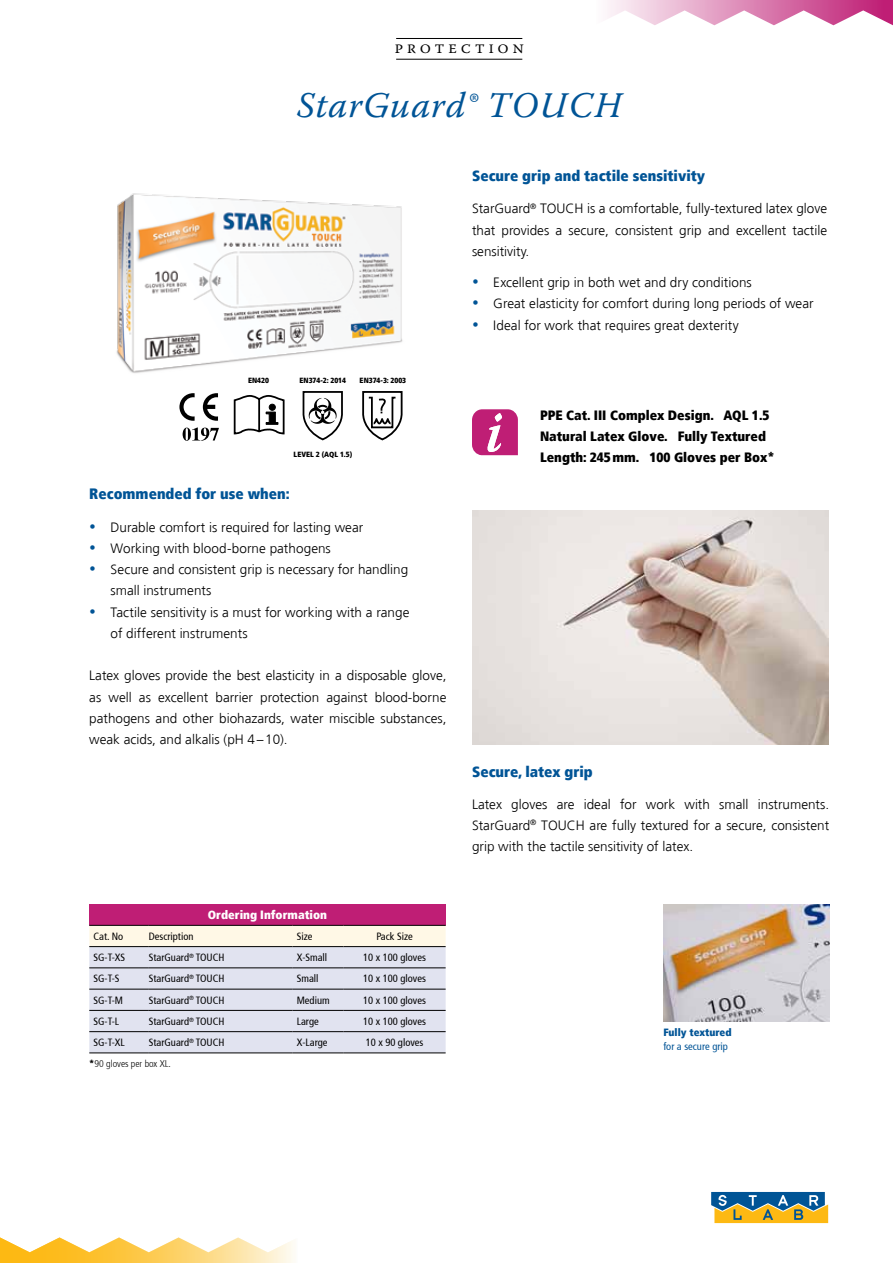
<style>
.page{position:relative;width:893px;height:1263px;background:#fff}
.page>*{position:absolute;margin:0;border:0;box-sizing:border-box;transform-origin:0 0}
.t1{font:italic 36px "Warnock Pro";letter-spacing:.025em;color:#005496}
.t2{font:300 18px "Warnock Pro";color:#000}
.t3{font:900 condensed 15px "Frutiger";color:#005496}
.t4{font:300 13.5px/21.3px "Frutiger";color:#000;text-align:justify}
.t5{font:900 condensed 13.5px/21.3px "Frutiger";color:#000}
.t6{font:900 condensed 12px "Frutiger";color:#fff}
.t7{font:condensed 10.5px "Frutiger";color:#000}
.t8{font:condensed 10.5px "Frutiger";color:#005496}
.t9{font:900 condensed 10.5px "Frutiger";color:#005496}
.t10{font:300 condensed 9.75px "Frutiger";color:#000}
.t11{font:900 condensed 7.5px "Frutiger";color:#000}
.s1{font-weight:900}
</style>
<div class="page">
<svg style="left:711px;top:1192px;width:118px;height:31px;background:#88926b"></svg>
<svg style="left:607px;top:0;width:286px;height:26px"></svg>
<hr style="left:396px;top:38px;width:126px;height:1px;background:#000">
<hr style="left:396px;top:59px;width:126px;height:1px;background:#000">
<img style="left:472px;top:510px;width:356px;height:234px">
<img style="left:663px;top:905px;width:166px;height:117px">
<div style="left:89px;top:904px;width:357px;height:21px;background:#bf1e75"></div>
<svg style="left:89px;top:926px;width:357px;height:127px;background:#e2e3eb"></svg>
<hr style="left:149px;top:925px;width:144px;height:1px;background:#000">
<hr style="left:293px;top:925px;width:51px;height:1px;background:#000">
<hr style="left:344px;top:925px;width:102px;height:1px;background:#000">
<hr style="left:149px;top:946px;width:144px;height:1px;background:#000">
<hr style="left:293px;top:946px;width:51px;height:1px;background:#000">
<hr style="left:344px;top:946px;width:102px;height:1px;background:#000">
<hr style="left:149px;top:967px;width:144px;height:1px;background:#000">
<hr style="left:293px;top:967px;width:51px;height:1px;background:#000">
<hr style="left:344px;top:967px;width:102px;height:1px;background:#000">
<hr style="left:149px;top:989px;width:144px;height:1px;background:#000">
<hr style="left:293px;top:989px;width:51px;height:1px;background:#000">
<hr style="left:344px;top:989px;width:102px;height:1px;background:#000">
<hr style="left:149px;top:1010px;width:144px;height:1px;background:#000">
<hr style="left:293px;top:1010px;width:51px;height:1px;background:#000">
<hr style="left:344px;top:1010px;width:102px;height:1px;background:#000">
<hr style="left:149px;top:1031px;width:144px;height:1px;background:#000">
<hr style="left:293px;top:1031px;width:51px;height:1px;background:#000">
<hr style="left:344px;top:1031px;width:102px;height:1px;background:#000">
<hr style="left:149px;top:1053px;width:144px;height:1px;background:#000">
<hr style="left:293px;top:1053px;width:51px;height:1px;background:#000">
<hr style="left:344px;top:1053px;width:102px;height:1px;background:#000">
<hr style="left:89px;top:925px;width:60px;height:1px;background:#000">
<hr style="left:89px;top:946px;width:60px;height:1px;background:#000">
<hr style="left:89px;top:967px;width:60px;height:1px;background:#000">
<hr style="left:89px;top:989px;width:60px;height:1px;background:#000">
<hr style="left:89px;top:1010px;width:60px;height:1px;background:#000">
<hr style="left:89px;top:1031px;width:60px;height:1px;background:#000">
<hr style="left:89px;top:1053px;width:60px;height:1px;background:#000">
<img style="left:116px;top:193px;width:287px;height:203px">
<svg style="left:233px;top:396px;width:52px;height:39px"></svg>
<div style="left:269px;top:404px;width:7px;height:7px;border:1px solid #000;border-radius:50%"></div>
<svg style="left:302px;top:390px;width:42px;height:51px"></svg>
<svg style="left:203px;top:393px;width:15px;height:28px"></svg>
<svg style="left:179px;top:393px;width:16px;height:28px"></svg>
<svg style="left:183px;top:427px;width:36px;height:14px"></svg>
<svg style="left:361px;top:390px;width:42px;height:51px"></svg>
<svg style="left:472px;top:409px;width:46px;height:46px;background:#c9418a"></svg>
<svg style="left:0;top:1237px;width:293px;height:26px"></svg>
<h2 class="t2" style="left:394px;top:36px;width:14px">protection</h2>
<h1 class="t1" style="left:297px;top:83px;width:326px">StarGuard® Touch</h1>
<p class="t11" style="left:248px;top:375px;width:22px">EN420</p>
<p class="t11" style="left:300px;top:375px;width:48px">EN374-2: 2014</p>
<p class="t11" style="left:360px;top:375px;width:48px">EN374-3: 2003</p>
<p class="t11" style="left:294px;top:450px;width:60px">LEVEL 2 (AQL 1.5)</p>
<p class="t3" style="left:89px;top:484px;width:202px">Recommended for use when:</p>
<p class="t4" style="left:111px;top:516px;width:300px;text-align:left">Durable comfort is required for lasting wear Working with blood-borne pathogens<br>Secure and consistent grip is necessary for handling small instruments<br>Tactile sensitivity is a must for working with a range of different instruments</p>
<p class="t4" style="left:89px;top:665px;width:359px">Latex gloves provide the best elasticity in a disposable glove, as well as excellent barrier protection against blood-borne pathogens and other biohazards, water miscible substances, weak acids, and alkalis (pH 4–10).</p>
<p class="t6" style="left:208px;top:907px;width:121px">Ordering Information</p>
<p class="t7" style="left:94px;top:930px;width:31px">Cat. No</p>
<p class="t7" style="left:149px;top:930px;width:46px">Description</p>
<p class="t7" style="left:297px;top:930px;width:17px">Size</p>
<p class="t7" style="left:376px;top:930px;width:38px">Pack Size</p>
<p class="t7" style="left:94px;top:951px;width:33px">SG-T-XS</p>
<p class="t7" style="left:149px;top:951px;width:77px">StarGuard<sup>®</sup> TOUCH</p>
<p class="t7" style="left:297px;top:951px;width:32px">X-Small</p>
<p class="t7" style="left:363px;top:951px;width:64px">10 x 100 gloves</p>
<p class="t7" style="left:94px;top:973px;width:28px">SG-T-S</p>
<p class="t7" style="left:149px;top:973px;width:77px">StarGuard<sup>®</sup> TOUCH</p>
<p class="t7" style="left:297px;top:973px;width:23px">Small</p>
<p class="t7" style="left:363px;top:973px;width:64px">10 x 100 gloves</p>
<p class="t7" style="left:94px;top:994px;width:31px">SG-T-M</p>
<p class="t7" style="left:149px;top:994px;width:77px">StarGuard<sup>®</sup> TOUCH</p>
<p class="t7" style="left:297px;top:994px;width:34px">Medium</p>
<p class="t7" style="left:363px;top:994px;width:64px">10 x 100 gloves</p>
<p class="t7" style="left:94px;top:1015px;width:27px">SG-T-L</p>
<p class="t7" style="left:149px;top:1015px;width:77px">StarGuard<sup>®</sup> TOUCH</p>
<p class="t7" style="left:297px;top:1015px;width:23px">Large</p>
<p class="t7" style="left:363px;top:1015px;width:64px">10 x 100 gloves</p>
<p class="t7" style="left:94px;top:1036px;width:33px">SG-T-XL</p>
<p class="t7" style="left:149px;top:1036px;width:77px">StarGuard<sup>®</sup> TOUCH</p>
<p class="t7" style="left:297px;top:1036px;width:32px">X-Large</p>
<p class="t7" style="left:366px;top:1036px;width:59px">10 x 90 gloves</p>
<p class="t10" style="left:89px;top:1058px;width:83px"><span class="s1">*</span>90 gloves per box XL.</p>
<p class="t3" style="left:472px;top:167px;width:235px">Secure grip and tactile sensitivity</p>
<p class="t4" style="left:472px;top:198px;width:357px">StarGuard<sup>®</sup> TOUCH is a comfortable, fully-textured latex glove that provides a secure, consistent grip and excellent tactile sensitivity.</p>
<p class="t4" style="left:493px;top:272px;width:322px;text-align:left">Excellent grip in both wet and dry conditions<br>Great elasticity for comfort during long periods of wear<br>Ideal for work that requires great dexterity</p>
<p class="t5" style="left:540px;top:404px;width:236px">PPE Cat. III Complex Design. AQL 1.5<br>Natural Latex Glove. Fully Textured<br>Length: 245mm. 100 Gloves per Box*</p>
<p class="t3" style="left:472px;top:762px;width:122px">Secure, latex grip</p>
<p class="t4" style="left:472px;top:793px;width:359px">Latex gloves are ideal for work with small instruments.<br>StarGuard<sup>®</sup> TOUCH are fully textured for a secure, consistent grip with the tactile sensitivity of latex.</p>
<p class="t9" style="left:663px;top:1026px;width:70px">Fully textured</p>
<p class="t8" style="left:663px;top:1040px;width:66px">for a secure grip</p>
</div>
